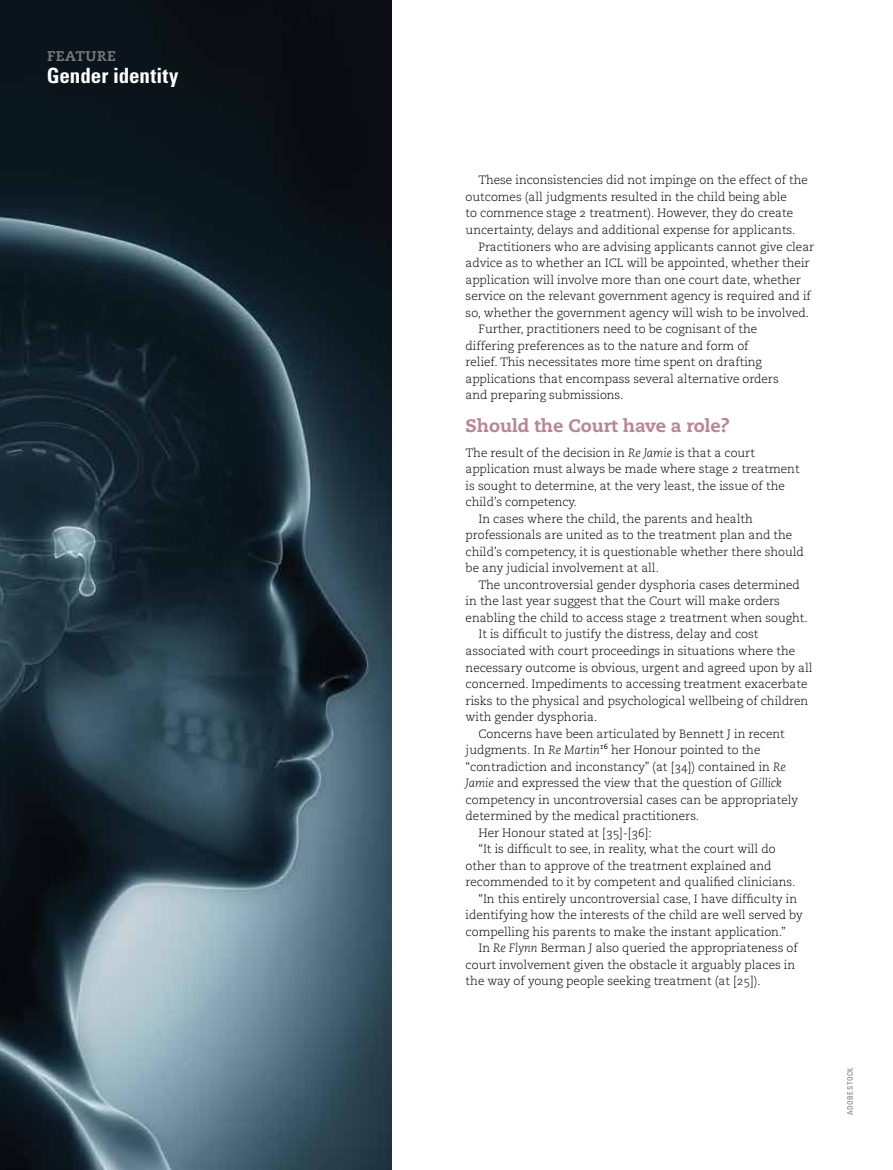
<style>
.page{position:relative;width:893px;height:1170px;background:#fff}
.page>*{position:absolute;margin:0;border:0;box-sizing:border-box;transform-origin:0 0}
.t1{font:700 condensed 21px "Univers LT Std";color:#fff}
.t2{font:800 18px "Caecilia LT Std";letter-spacing:-.005em;color:#b98696}
.t3{font:700 18px "Caecilia LT Std";color:#77787b}
.t4{font:300 12px/16.5px "Caecilia LT Std";letter-spacing:-.005em;color:#000}
.t5{font:condensed 7.5px "Univers LT Std";letter-spacing:.04em;color:#77787b}
.t6{font:7.5px "Caecilia LT Std";color:#000}
.s1{font-style:italic}
</style>
<div class="page">
<img style="left:0;top:0;width:391px;height:1169px">
<h2 class="t3" style="left:47px;top:44px;width:71px">feature</h2>
<h1 class="t1" style="left:47px;top:63px;width:133px">Gender identity</h1>
<p class="t4" style="left:466px;top:172px;width:344px;text-indent:13px">These inconsistencies did not impinge on the effect of the outcomes (all judgments resulted in the child being able<br>to commence stage 2 treatment). However, they do create uncertainty, delays and additional expense for applicants.</p>
<p class="t4" style="left:478px;top:238px;width:337px">Practitioners who are advising applicants cannot give clear</p>
<p class="t4" style="left:466px;top:255px;width:346px">advice as to whether an ICL will be appointed, whether their</p>
<p class="t4" style="left:466px;top:271px;width:337px">application will involve more than one court date, whether</p>
<p class="t4" style="left:466px;top:288px;width:347px">service on the relevant government agency is required and if</p>
<p class="t4" style="left:466px;top:304px;width:345px">so, whether the government agency will wish to be involved.</p>
<p class="t4" style="left:478px;top:321px;width:280px">Further, practitioners need to be cognisant of the</p>
<p class="t4" style="left:466px;top:337px;width:285px">differing preferences as to the nature and form of</p>
<p class="t4" style="left:466px;top:354px;width:298px">relief. This necessitates more time spent on drafting</p>
<p class="t4" style="left:466px;top:370px;width:315px">applications that encompass several alternative orders</p>
<p class="t4" style="left:466px;top:387px;width:159px">and preparing submissions.</p>
<h2 class="t2" style="left:466px;top:414px;width:265px">Should the Court have a role?</h2>
<p class="t4" style="left:466px;top:445px;width:291px">The result of the decision in <span class="s1">Re Jamie</span> is that a court</p>
<p class="t4" style="left:466px;top:461px;width:336px">application must always be made where stage 2 treatment</p>
<p class="t4" style="left:466px;top:478px;width:321px">is sought to determine, at the very least, the issue of the</p>
<p class="t4" style="left:466px;top:494px;width:113px">child’s competency.</p>
<p class="t4" style="left:478px;top:511px;width:276px">In cases where the child, the parents and health</p>
<p class="t4" style="left:466px;top:527px;width:328px">professionals are united as to the treatment plan and the</p>
<p class="t4" style="left:466px;top:544px;width:340px">child’s competency, it is questionable whether there should</p>
<p class="t4" style="left:466px;top:560px;width:195px">be any judicial involvement at all.</p>
<p class="t4" style="left:478px;top:577px;width:323px">The uncontroversial gender dysphoria cases determined</p>
<p class="t4" style="left:466px;top:593px;width:316px">in the last year suggest that the Court will make orders</p>
<p class="t4" style="left:466px;top:610px;width:344px">enabling the child to access stage 2 treatment when sought.</p>
<p class="t4" style="left:478px;top:626px;width:282px">It is difficult to justify the distress, delay and cost</p>
<p class="t4" style="left:466px;top:643px;width:331px">associated with court proceedings in situations where the</p>
<p class="t4" style="left:466px;top:659px;width:348px">necessary outcome is obvious, urgent and agreed upon by all</p>
<p class="t4" style="left:466px;top:676px;width:343px">concerned. Impediments to accessing treatment exacerbate</p>
<p class="t4" style="left:466px;top:692px;width:344px">risks to the physical and psychological wellbeing of children</p>
<p class="t4" style="left:466px;top:709px;width:133px">with gender dysphoria.</p>
<p class="t4" style="left:478px;top:725px;width:308px">Concerns have been articulated by Bennett J in recent</p>
<p class="t4" style="left:466px;top:742px;width:136px">judgments<span class="s1">.</span> In <span class="s1">Re Martin</span></p>
<p class="t6" style="left:600px;top:741px;width:10px">16</p>
<p class="t4" style="left:611px;top:742px;width:151px">her Honour pointed to the</p>
<p class="t4" style="left:466px;top:758px;width:322px">“contradiction and inconstancy” (at [34]) contained in <span class="s1">Re</span></p>
<p class="t4" style="left:466px;top:775px;width:318px"><span class="s1">Jamie</span> and expressed the view that the question of <span class="s1">Gillick</span></p>
<p class="t4" style="left:466px;top:791px;width:334px">competency in uncontroversial cases can be appropriately</p>
<p class="t4" style="left:466px;top:808px;width:235px">determined by the medical practitioners.</p>
<p class="t4" style="left:478px;top:824px;width:175px">Her Honour stated at [35]-[36]:</p>
<p class="t4" style="left:478px;top:841px;width:299px">“It is difficult to see, in reality, what the court will do</p>
<p class="t4" style="left:466px;top:857px;width:307px">other than to approve of the treatment explained and</p>
<p class="t4" style="left:466px;top:874px;width:331px">recommended to it by competent and qualified clinicians.</p>
<p class="t4" style="left:478px;top:890px;width:320px">“In this entirely uncontroversial case, I have difficulty in</p>
<p class="t4" style="left:466px;top:907px;width:339px">identifying how the interests of the child are well served by</p>
<p class="t4" style="left:466px;top:923px;width:322px">compelling his parents to make the instant application.”</p>
<p class="t4" style="left:478px;top:940px;width:321px">In <span class="s1">Re Flynn</span> Berman J also queried the appropriateness of</p>
<p class="t4" style="left:466px;top:956px;width:331px">court involvement given the obstacle it arguably places in</p>
<p class="t4" style="left:466px;top:973px;width:297px">the way of young people seeking treatment (at [25]).</p>
<p class="t5" style="left:845px;top:1114px;width:49px;rotate:-90deg">ADOBE STOCK</p>
</div>
